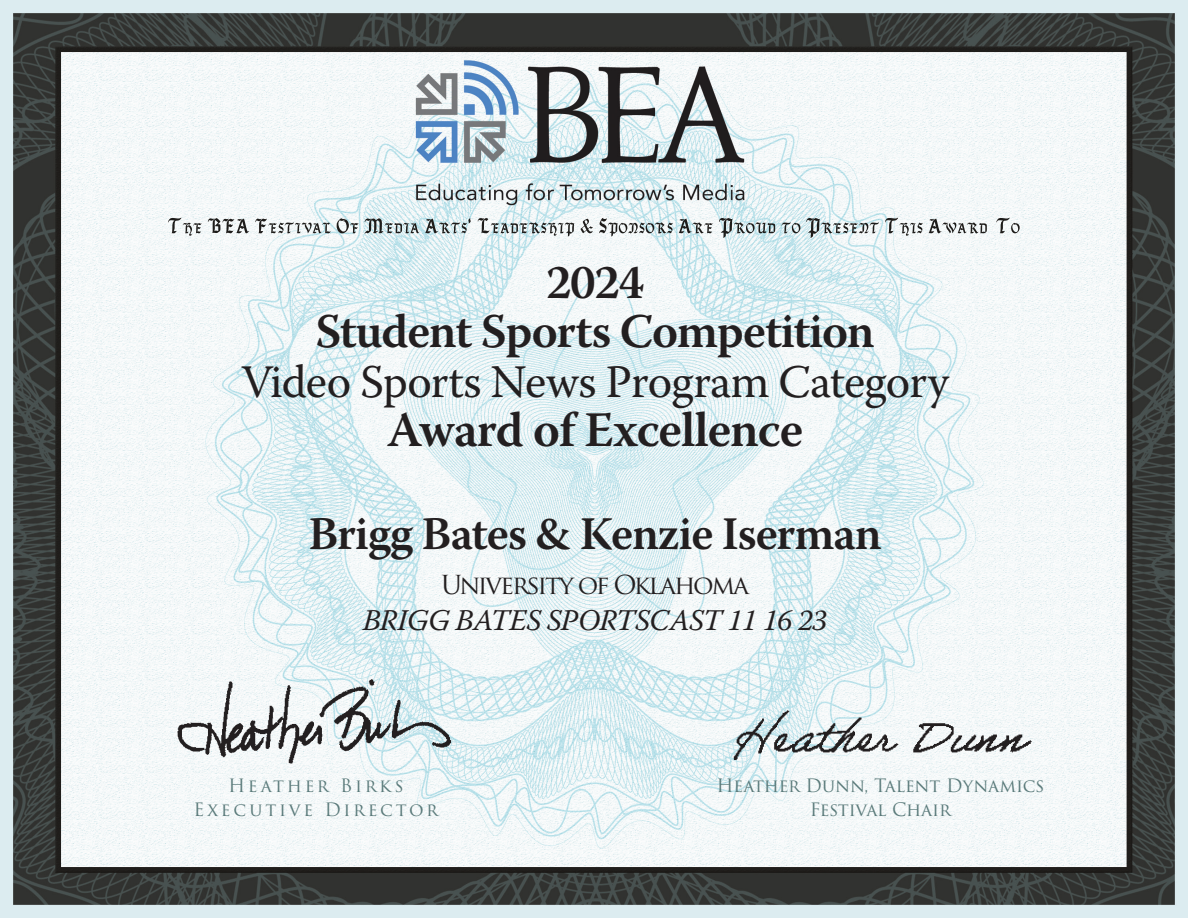
<style>
.page{position:relative;width:1188px;height:918px;background:#fff}
.page>*{position:absolute;margin:0;border:0;box-sizing:border-box;transform-origin:0 0}
.t1{font:600 49.5px "Warnock Pro";letter-spacing:-.02em;color:#231f20}
.t2{font:600 48px/49.5px "Warnock Pro";letter-spacing:-.025em;color:#231f20;text-align:center}
.t3{font:46.5px "Warnock Pro";letter-spacing:-.02em;color:#231f20}
.t4{font:600 46.5px "Warnock Pro";letter-spacing:-.025em;color:#231f20}
.t5{font:italic 30px "Warnock Pro";letter-spacing:-.025em;color:#231f20}
.t6{font:25.5px "Trajan Pro";letter-spacing:-.085em;color:#231f20}
.t7{font:18px/24px "Trajan Pro 3";letter-spacing:-.01em;color:#5a7a7a;text-align:center}
.t8{font:18px/24px "Trajan Pro 3";letter-spacing:.15em;color:#5a7a7a;text-align:center}
</style>
<div class="page">
<img style="left:0;top:0;width:1188px;height:918px">
<img style="left:112px;top:648px;width:429px;height:134px">
<img style="left:670px;top:660px;width:418px;height:150px">
<img style="left:168px;top:218px;width:842px;height:15px">
<h2 class="t2" style="left:315px;top:256px;width:561px">2024<br>Student Sports Competition</h2>
<h3 class="t3" style="left:241px;top:353px;width:710px">Video Sports News Program Category</h3>
<h1 class="t1" style="left:387px;top:400px;width:418px">Award of Excellence</h1>
<h3 class="t4" style="left:308px;top:506px;width:575px">Brigg Bates &amp; Kenzie Iserman</h3>
<h3 class="t6" style="left:441px;top:569px;width:310px">University of Oklahoma</h3>
<h3 class="t5" style="left:363px;top:602px;width:466px">BRIGG BATES SPORTSCAST 11 16 23</h3>
<p class="t8" style="left:193px;top:774px;width:246px">Heather Birks<br>Executive Director</p>
<p class="t7" style="left:716px;top:774px;width:330px">Heather Dunn, Talent Dynamics<br>Festival Chair</p>
</div>
